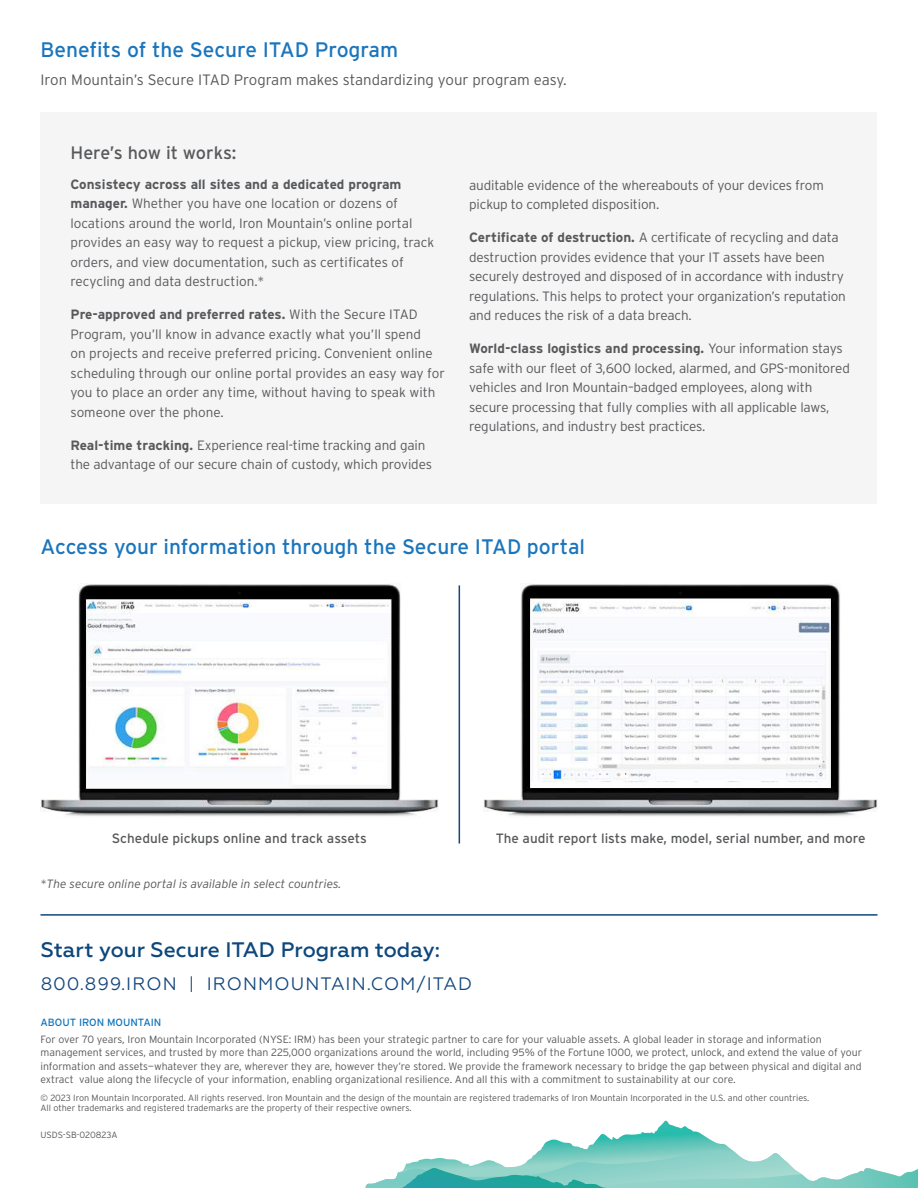
<style>
.page{position:relative;width:918px;height:1188px;background:#fff}
.page>*{position:absolute;margin:0;border:0;box-sizing:border-box;transform-origin:0 0}
.t1{font:21px "Interstate";color:#1b75bc}
.t2{font:500 21px "Geometria";color:#0d477c}
.t3{font:18px "Geometria";letter-spacing:.06em;color:#14477d}
.t4{font:18px "Interstate";color:#58595b}
.t5{font:300 15px "Interstate";color:#58595b}
.t6{font:300 13.5px/19.5px "Interstate";letter-spacing:-.01em;color:#58595b}
.t7{font:13.5px "Interstate";color:#58595b}
.t8{font:italic 300 12px "Interstate";color:#58595b}
.t9{font:300 10.5px/13.5px "Interstate";color:#57585a}
.t10{font:10.5px "Interstate";color:#1074bc}
.t11{font:300 9px/10.8px "Interstate";color:#57585a}
.s1{font-weight:700}
</style>
<div class="page">
<hr style="left:40px;top:914px;width:838px;height:2px;background:#0d477c">
<img style="left:40px;top:584px;width:398px;height:233px">
<img style="left:483px;top:584px;width:395px;height:233px">
<hr style="left:459px;top:585px;width:1px;height:259px;background:#14477d">
<div style="left:40px;top:112px;width:838px;height:392px;background:#f5f5f6"></div>
<svg style="left:365px;top:1121px;width:553px;height:67px"></svg>
<h1 class="t1" style="left:40px;top:38px;width:359px">Benefits of the Secure ITAD Program</h1>
<p class="t5" style="left:40px;top:71px;width:528px">Iron Mountain’s Secure ITAD Program makes standardizing your program easy.</p>
<h2 class="t4" style="left:70px;top:143px;width:168px">Here’s how it works:</h2>
<p class="t6" style="left:70px;top:174px;width:365px"><span class="s1">Consistecy across all sites and a dedicated program manager.</span> Whether you have one location or dozens of locations around the world, Iron Mountain’s online portal provides an easy way to request a pickup, view pricing, track orders, and view documentation, such as certificates of recycling and data destruction.*</p>
<p class="t6" style="left:70px;top:305px;width:376px"><span class="s1">Pre-approved and preferred rates.</span> With the Secure ITAD Program, you’ll know in advance exactly what you’ll spend<br>on projects and receive preferred pricing. Convenient online scheduling through our online portal provides an easy way for you to place an order any time, without having to speak with someone over the phone.</p>
<p class="t6" style="left:70px;top:435px;width:363px"><span class="s1">Real-time tracking.</span> Experience real-time tracking and gain the advantage of our secure chain of custody, which provides</p>
<p class="t6" style="left:469px;top:175px;width:356px">auditable evidence of the whereabouts of your devices from pickup to completed disposition.</p>
<p class="t6" style="left:469px;top:227px;width:378px"><span class="s1">Certificate of destruction.</span> A certificate of recycling and data destruction provides evidence that your IT assets have been securely destroyed and disposed of in accordance with industry regulations. This helps to protect your organization’s reputation and reduces the risk of a data breach.</p>
<p class="t6" style="left:469px;top:338px;width:382px"><span class="s1">World-class logistics and processing.</span> Your information stays safe with our fleet of 3,600 locked, alarmed, and GPS-monitored vehicles and Iron Mountain–badged employees, along with secure processing that fully complies with all applicable laws, regulations, and industry best practices.</p>
<h1 class="t1" style="left:40px;top:535px;width:546px">Access your information through the Secure ITAD portal</h1>
<p class="t7" style="left:112px;top:831px;width:257px">Schedule pickups online and track assets</p>
<p class="t7" style="left:496px;top:831px;width:371px">The audit report lists make, model, serial number, and more</p>
<p class="t8" style="left:40px;top:877px;width:302px">*The secure online portal is available in select countries.</p>
<h1 class="t2" style="left:41px;top:938px;width:401px">Start your Secure ITAD Program today:</h1>
<h2 class="t3" style="left:41px;top:973px;width:433px">800.899.IRON | IRONMOUNTAIN.COM/ITAD</h2>
<p class="t10" style="left:40px;top:1016px;width:122px">ABOUT IRON MOUNTAIN</p>
<p class="t9" style="left:40px;top:1032px;width:823px">For over 70 years, Iron Mountain Incorporated (NYSE: IRM) has been your strategic partner to care for your valuable assets. A global leader in storage and information management services, and trusted by more than 225,000 organizations around the world, including 95% of the Fortune 1000, we protect, unlock, and extend the value of your information and assets—whatever they are, wherever they are, however they’re stored. We provide the framework necessary to bridge the gap between physical and digital and extract value along the lifecycle of your information, enabling organizational resilience. And all this with a commitment to sustainability at our core.</p>
<p class="t11" style="left:40px;top:1092px;width:770px">© 2023 Iron Mountain Incorporated. All rights reserved. Iron Mountain and the design of the mountain are registered trademarks of Iron Mountain Incorporated in the U.S. and other countries.<br>All other trademarks and registered trademarks are the property of their respective owners.</p>
<p class="t11" style="left:40px;top:1130px;width:79px">USDS-SB-020823A</p>
</div>
